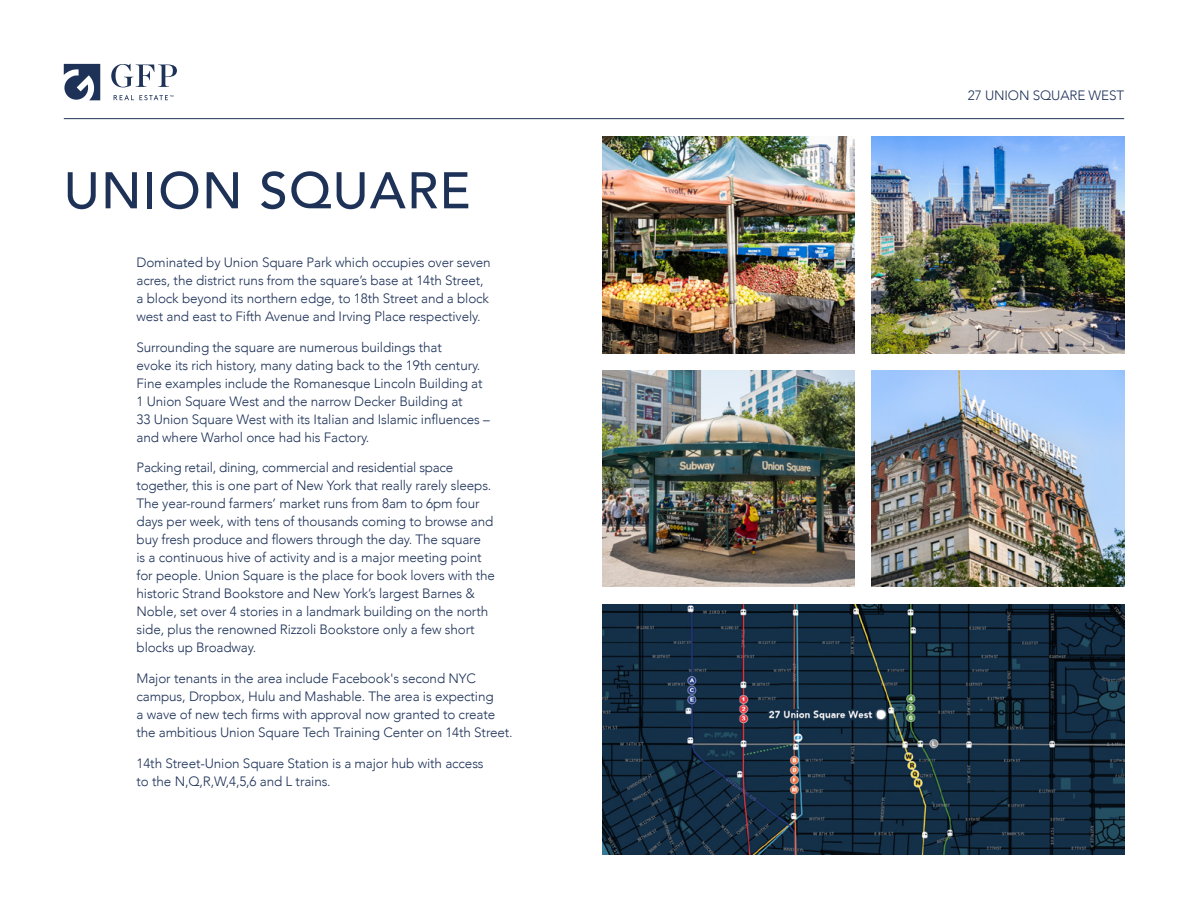
<style>
.page{position:relative;width:1188px;height:918px;background:#fff}
.page>*{position:absolute;margin:0;border:0;box-sizing:border-box;transform-origin:0 0}
.t1{font:500 51px "Avenir";letter-spacing:.025em;color:#1e3258}
.t2{font:300 13.5px/18px "Avenir";letter-spacing:-.01em;color:#1e3258}
.t3{font:4.05px "Avenir";color:#1e3258}
</style>
<div class="page">
<img style="left:872px;top:137px;width:252px;height:216px">
<img style="left:872px;top:370px;width:252px;height:217px">
<img style="left:603px;top:137px;width:252px;height:216px">
<img style="left:603px;top:370px;width:252px;height:217px">
<img style="left:603px;top:604px;width:521px;height:250px">
<hr style="left:64px;top:118px;width:1060px;height:1px;background:#1e3258">
<svg style="left:64px;top:64px;width:36px;height:36px"></svg>
<svg style="left:114px;top:95px;width:54px;height:5px"></svg>
<svg style="left:111px;top:64px;width:66px;height:23px"></svg>
<p class="t3" style="left:170px;top:93px;width:5px">™</p>
<p class="t2" style="left:968px;top:87px;width:158px">27 UNION SQUARE WEST</p>
<h1 class="t1" style="left:64px;top:146px;width:408px">UNION SQUARE</h1>
<p class="t2" style="left:137px;top:253px;width:356px">Dominated by Union Square Park which occupies over seven acres, the district runs from the square’s base at 14th Street, a block beyond its northern edge, to 18th Street and a block west and east to Fifth Avenue and Irving Place respectively.</p>
<p class="t2" style="left:137px;top:338px;width:355px">Surrounding the square are numerous buildings that<br>evoke its rich history, many dating back to the 19th century.<br>Fine examples include the Romanesque Lincoln Building at 1 Union Square West and the narrow Decker Building at<br>33 Union Square West with its Italian and Islamic influences – and where Warhol once had his Factory.</p>
<p class="t2" style="left:137px;top:459px;width:360px">Packing retail, dining, commercial and residential space together, this is one part of New York that really rarely sleeps.<br>The year-round farmers’ market runs from 8am to 6pm four days per week, with tens of thousands coming to browse and buy fresh produce and flowers through the day. The square<br>is a continuous hive of activity and is a major meeting point for people. Union Square is the place for book lovers with the historic Strand Bookstore and New York’s largest Barnes &amp; Noble, set over 4 stories in a landmark building on the north side, plus the renowned Rizzoli Bookstore only a few short blocks up Broadway.</p>
<p class="t2" style="left:137px;top:669px;width:378px">Major tenants in the area include Facebook's second NYC campus, Dropbox, Hulu and Mashable. The area is expecting<br>a wave of new tech firms with approval now granted to create the ambitious Union Square Tech Training Center on 14th Street.</p>
<p class="t2" style="left:137px;top:754px;width:349px">14th Street-Union Square Station is a major hub with access to the N,Q,R,W,4,5,6 and L trains.</p>
</div>
